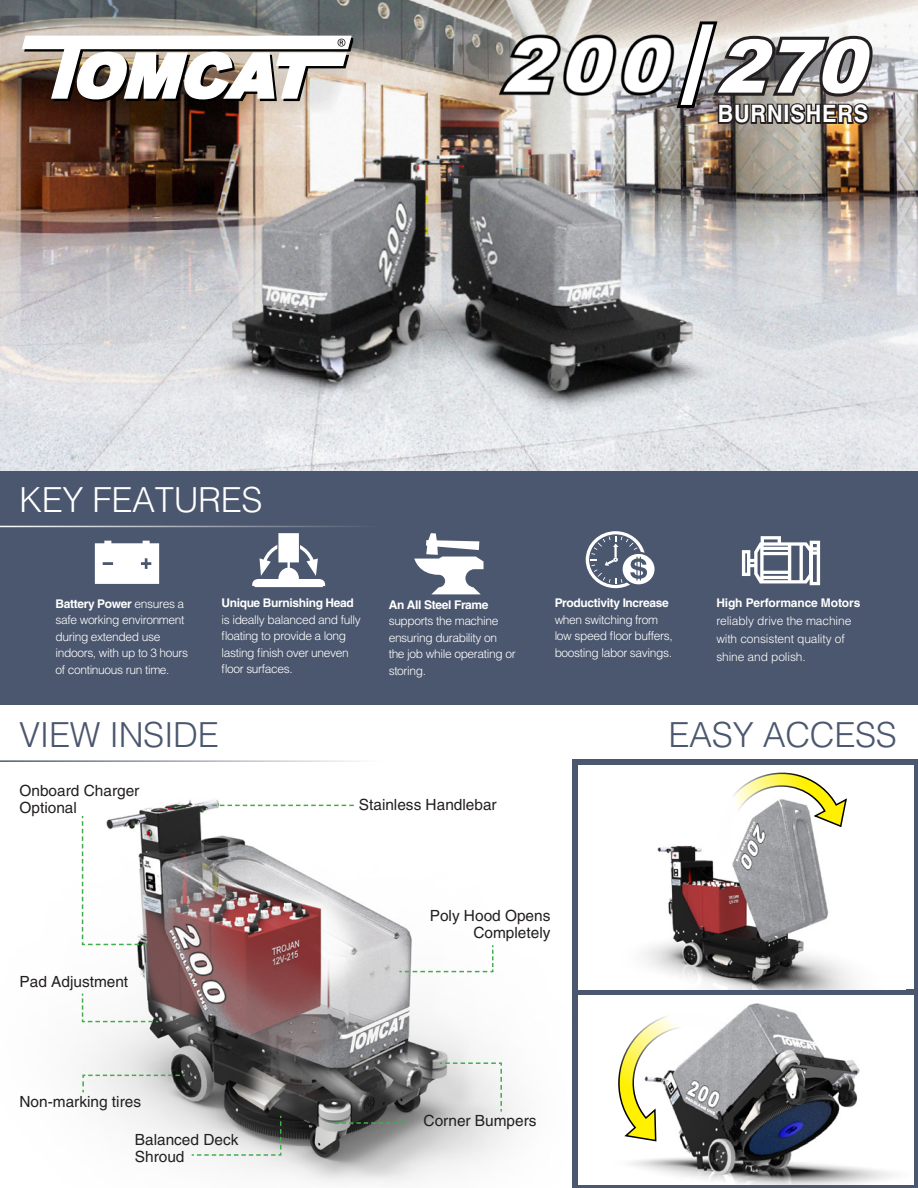
<style>
.page{position:relative;width:918px;height:1188px;background:#fff}
.page>*{position:absolute;margin:0;border:0;box-sizing:border-box;transform-origin:0 0}
.t1{font:700 106.5px "Helvetica";color:#fff;scale:.9 1}
.t2{font:300 34.5px "Helvetica";letter-spacing:-.01em;color:#4b576e}
.t3{font:300 34.5px "Helvetica";letter-spacing:-.01em;color:#fff}
.t4{font:700 24px "Helvetica";letter-spacing:.04em;color:#fff;scale:.9 1}
.t5{font:15.45px/17.1px "Helvetica";color:#231f20}
.t6{font:300 12px/16.5px "Helvetica";letter-spacing:-.03em;color:#fff}
.t7{font:300 12px/18px "Helvetica";letter-spacing:-.01em;color:#fff}
.s1{font-weight:700}
</style>
<div class="page">
<div style="left:572px;top:759px;width:346px;height:429px;background:#4b576e"></div>
<img style="left:83px;top:799px;width:435px;height:383px">
<img style="left:0;top:0;width:918px;height:471px">
<img style="left:0;top:16px;width:370px;height:98px">
<img style="left:494px;top:12px;width:183px;height:87px">
<svg style="left:673px;top:17px;width:200px;height:113px"></svg>
<div style="left:0;top:471px;width:918px;height:234px;background:#4b576e"></div>
<svg style="left:95px;top:541px;width:64px;height:43px;background:#f1f2f4"></svg>
<svg style="left:252px;top:533px;width:73px;height:54px"></svg>
<svg style="left:414px;top:533px;width:70px;height:61px"></svg>
<svg style="left:586px;top:531px;width:69px;height:57px"></svg>
<svg style="left:742px;top:536px;width:78px;height:49px"></svg>
<img style="left:579px;top:995px;width:335px;height:189px">
<svg style="left:613px;top:1004px;width:123px;height:138px;background:#cbc9b5"></svg>
<div style="left:579px;top:765px;width:335px;height:224px;background:#fff"></div>
<img style="left:643px;top:845px;width:211px;height:144px">
<svg style="left:710px;top:772px;width:138px;height:87px"></svg>
<svg style="left:82px;top:1074px;width:104px;height:20px"></svg>
<svg style="left:81px;top:992px;width:79px;height:31px"></svg>
<svg style="left:81px;top:814px;width:65px;height:132px"></svg>
<svg style="left:212px;top:805px;width:142px;height:1px"></svg>
<hr style="left:0;top:760px;width:382px;height:2px;background:#4b576e">
<svg style="left:190px;top:1114px;width:92px;height:42px"></svg>
<svg style="left:334px;top:1122px;width:71px;height:2px"></svg>
<svg style="left:398px;top:944px;width:96px;height:29px"></svg>
<svg style="left:438px;top:1062px;width:65px;height:51px"></svg>
<hr style="left:0;top:526px;width:382px;height:1px;background:#fff">
<p class="t3" style="left:19px;top:478px;width:245px">KEY FEATURES</p>
<p class="t1" style="left:684px;top:0;width:31px">/</p>
<p class="t4" style="left:718px;top:99px;width:169px">BURNISHERS</p>
<p class="t6" style="left:56px;top:595px;width:134px"><span class="s1">Battery Power</span> ensures a safe working environment during extended use indoors, with up to 3 hours of continuous run time.</p>
<p class="t6" style="left:221px;top:595px;width:141px"><span class="s1">Unique Burnishing Head </span>is ideally balanced and fully floating to provide a long lasting finish over uneven floor surfaces.</p>
<p class="t6" style="left:555px;top:595px;width:120px"><span class="s1">Productivity Increase </span>when switching from low speed floor buffers, boosting labor savings.</p>
<p class="t7" style="left:716px;top:593px;width:146px"><span class="s1">High Performance Motors </span>reliably drive the machine with consistent quality of shine and polish.</p>
<p class="t6" style="left:389px;top:596px;width:129px"><span class="s1">An All Steel Frame </span>supports the machine ensuring durability on the job while operating or storing.</p>
<p class="t2" style="left:19px;top:713px;width:201px">VIEW INSIDE</p>
<p class="t2" style="left:669px;top:713px;width:230px">EASY ACCESS</p>
<p class="t5" style="left:20px;top:782px;width:121px">Onboard Charger<br>Optional</p>
<p class="t5" style="left:20px;top:973px;width:110px">Pad Adjustment</p>
<p class="t5" style="left:20px;top:1093px;width:123px">Non-marking tires</p>
<p class="t5" style="left:135px;top:1131px;width:105px">Balanced Deck</p>
<p class="t5" style="left:135px;top:1148px;width:51px">Shroud</p>
<p class="t5" style="left:359px;top:796px;width:139px">Stainless Handlebar</p>
<p class="t5" style="left:430px;top:907px;width:122px">Poly Hood Opens</p>
<p class="t5" style="left:473px;top:924px;width:79px">Completely</p>
<p class="t5" style="left:424px;top:1112px;width:114px">Corner Bumpers</p>
</div>
